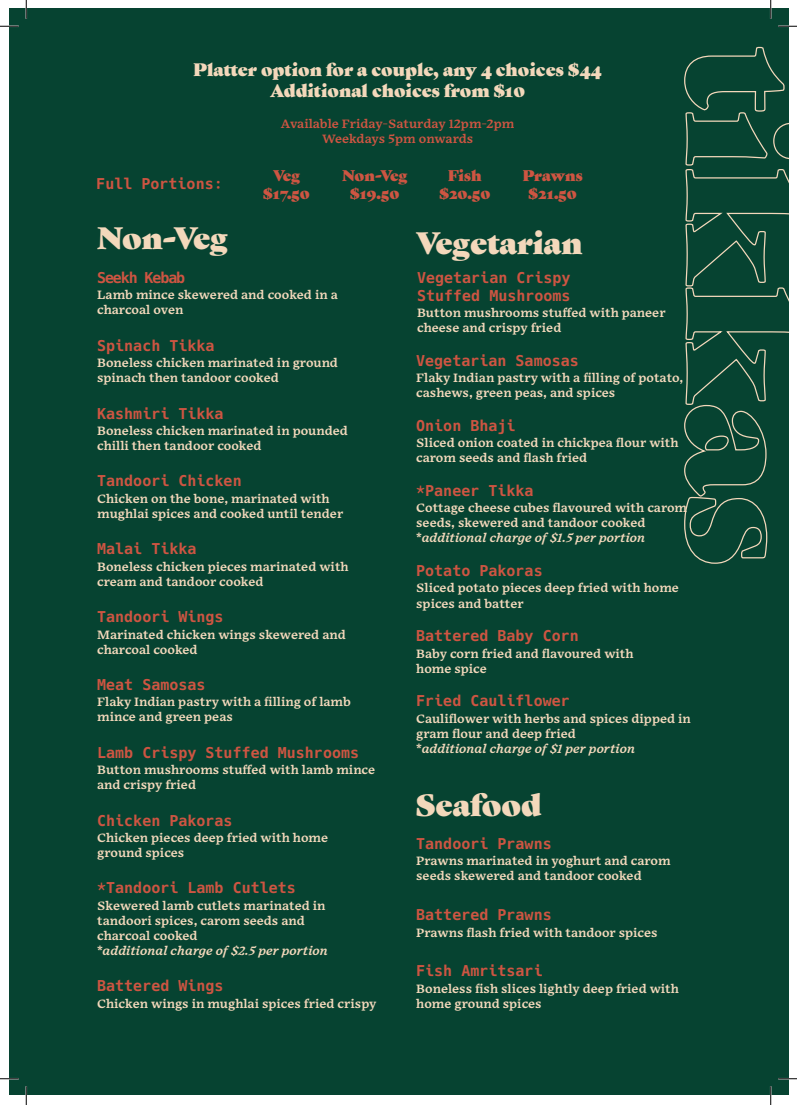
<style>
.page{position:relative;width:797px;height:1105px;background:#fff}
.page>*{position:absolute;margin:0;border:0;box-sizing:border-box;transform-origin:0 0}
.t1{font:30px "Gastromond";color:#f3d8bb}
.t2{font:17.5px "Gastromond";color:#f3d8bb}
.t3{font:700 15px "Hack";color:#ce5542}
.t4{font:15px/18px "Gastromond";color:#ce5542;text-align:center}
.t5{font:700 15px "Hack";letter-spacing:-.075em;color:#ce5542}
.t6{font:500 12.5px/15px "Embury Text";color:#f3d8bb}
.t7{font:italic 500 12.5px "Embury Text";color:#f3d8bb}
.t8{font:500 12.5px "Embury Text";color:#ce5542}
.s1{font-style:normal}
</style>
<div class="page">
<div style="left:9px;top:9px;width:779px;height:1086px;background:#064331"></div>
<svg style="left:684px;top:46px;width:104px;height:518px"></svg>
<svg style="left:0;top:25px;width:19px;height:2px"></svg>
<svg style="left:778px;top:25px;width:19px;height:2px"></svg>
<svg style="left:0;top:1078px;width:19px;height:1px"></svg>
<svg style="left:778px;top:1078px;width:19px;height:1px"></svg>
<svg style="left:25px;top:0;width:2px;height:19px"></svg>
<svg style="left:25px;top:1086px;width:2px;height:19px"></svg>
<svg style="left:770px;top:0;width:1px;height:19px"></svg>
<svg style="left:770px;top:1086px;width:1px;height:19px"></svg>
<p class="t2" style="left:193px;top:56px;width:410px">Platter option for a couple, any 4 choices $44</p>
<p class="t2" style="left:270px;top:77px;width:256px">Additional choices from $10</p>
<p class="t8" style="left:281px;top:112px;width:235px">Available Friday-Saturday 12pm-2pm</p>
<p class="t8" style="left:322px;top:127px;width:153px">Weekdays 5pm onwards</p>
<p class="t3" style="left:96px;top:175px;width:128px">Full Portions:</p>
<p class="t4" style="left:263px;top:165px;width:48px">Veg $17.50</p>
<p class="t4" style="left:342px;top:165px;width:67px">Non-Veg $19.50</p>
<p class="t4" style="left:439px;top:165px;width:53px">Fish $20.50</p>
<p class="t4" style="left:522px;top:165px;width:61px">Prawns $21.50</p>
<p class="t1" style="left:97px;top:215px;width:132px">Non-Veg</p>
<p class="t5" style="left:97px;top:268px;width:90px">Seekh Kebab</p>
<p class="t6" style="left:97px;top:286px;width:242px">Lamb mince skewered and cooked in a charcoal oven</p>
<p class="t3" style="left:97px;top:336px;width:119px">Spinach Tikka</p>
<p class="t6" style="left:97px;top:354px;width:242px">Boneless chicken marinated in ground spinach then tandoor cooked</p>
<p class="t3" style="left:97px;top:404px;width:128px">Kashmiri Tikka</p>
<p class="t6" style="left:97px;top:422px;width:252px">Boneless chicken marinated in pounded chilli then tandoor cooked</p>
<p class="t3" style="left:97px;top:472px;width:146px">Tandoori Chicken</p>
<p class="t6" style="left:97px;top:490px;width:247px">Chicken on the bone, marinated with mughlai spices and cooked until tender</p>
<p class="t3" style="left:97px;top:540px;width:101px">Malai Tikka</p>
<p class="t6" style="left:97px;top:558px;width:253px">Boneless chicken pieces marinated with cream and tandoor cooked</p>
<p class="t3" style="left:97px;top:607px;width:128px">Tandoori Wings</p>
<p class="t6" style="left:97px;top:626px;width:250px">Marinated chicken wings skewered and</p>
<p class="t6" style="left:97px;top:641px;width:102px">charcoal cooked</p>
<p class="t3" style="left:97px;top:675px;width:110px">Meat Samosas</p>
<p class="t6" style="left:97px;top:693px;width:255px">Flaky Indian pastry with a filling of lamb mince and green peas</p>
<p class="t3" style="left:97px;top:743px;width:263px">Lamb Crispy Stuffed Mushrooms</p>
<p class="t6" style="left:97px;top:761px;width:279px">Button mushrooms stuffed with lamb mince and crispy fried</p>
<p class="t3" style="left:97px;top:811px;width:137px">Chicken Pakoras</p>
<p class="t6" style="left:97px;top:829px;width:232px">Chicken pieces deep fried with home</p>
<p class="t6" style="left:97px;top:844px;width:89px">ground spices</p>
<p class="t3" style="left:97px;top:879px;width:200px">*Tandoori Lamb Cutlets</p>
<p class="t6" style="left:97px;top:897px;width:230px">Skewered lamb cutlets marinated in tandoori spices, carom seeds and</p>
<p class="t6" style="left:97px;top:927px;width:102px">charcoal cooked</p>
<p class="t7" style="left:97px;top:943px;width:233px"><span class="s1">*</span>additional charge of $2.5 per portion</p>
<p class="t3" style="left:97px;top:977px;width:128px">Battered Wings</p>
<p class="t6" style="left:97px;top:995px;width:281px">Chicken wings in mughlai spices fried crispy</p>
<p class="t1" style="left:416px;top:220px;width:168px">Vegetarian</p>
<p class="t3" style="left:417px;top:268px;width:155px">Vegetarian Crispy</p>
<p class="t3" style="left:417px;top:286px;width:155px">Stuffed Mushrooms</p>
<p class="t6" style="left:417px;top:304px;width:250px">Button mushrooms stuffed with paneer cheese and crispy fried</p>
<p class="t3" style="left:416px;top:351px;width:164px">Vegetarian Samosas</p>
<p class="t6" style="left:416px;top:369px;width:268px">Flaky Indian pastry with a filling of potato, cashews, green peas, and spices</p>
<p class="t3" style="left:416px;top:416px;width:101px">Onion Bhaji</p>
<p class="t6" style="left:416px;top:434px;width:264px">Sliced onion coated in chickpea flour with carom seeds and flash fried</p>
<p class="t3" style="left:416px;top:481px;width:119px">*Paneer Tikka</p>
<p class="t6" style="left:416px;top:499px;width:272px">Cottage cheese cubes flavoured with carom seeds, skewered and tandoor cooked</p>
<p class="t7" style="left:416px;top:531px;width:231px"><span class="s1">*</span>additional charge of $1.5 per portion</p>
<p class="t3" style="left:416px;top:561px;width:128px">Potato Pakoras</p>
<p class="t6" style="left:416px;top:579px;width:264px">Sliced potato pieces deep fried with home spices and batter</p>
<p class="t3" style="left:416px;top:626px;width:164px">Battered Baby Corn</p>
<p class="t6" style="left:416px;top:645px;width:219px">Baby corn fried and flavoured with</p>
<p class="t6" style="left:416px;top:660px;width:72px">home spice</p>
<p class="t3" style="left:416px;top:692px;width:155px">Fried Cauliflower</p>
<p class="t6" style="left:416px;top:710px;width:276px">Cauliflower with herbs and spices dipped in gram flour and deep fried</p>
<p class="t7" style="left:416px;top:741px;width:221px"><span class="s1">*</span>additional charge of $1 per portion</p>
<p class="t1" style="left:416px;top:782px;width:127px">Seafood</p>
<p class="t3" style="left:416px;top:834px;width:137px">Tandoori Prawns</p>
<p class="t6" style="left:416px;top:852px;width:256px">Prawns marinated in yoghurt and carom seeds skewered and tandoor cooked</p>
<p class="t3" style="left:416px;top:906px;width:137px">Battered Prawns</p>
<p class="t6" style="left:416px;top:924px;width:243px">Prawns flash fried with tandoor spices</p>
<p class="t3" style="left:416px;top:962px;width:128px">Fish Amritsari</p>
<p class="t6" style="left:416px;top:980px;width:264px">Boneless fish slices lightly deep fried with home ground spices</p>
</div>
